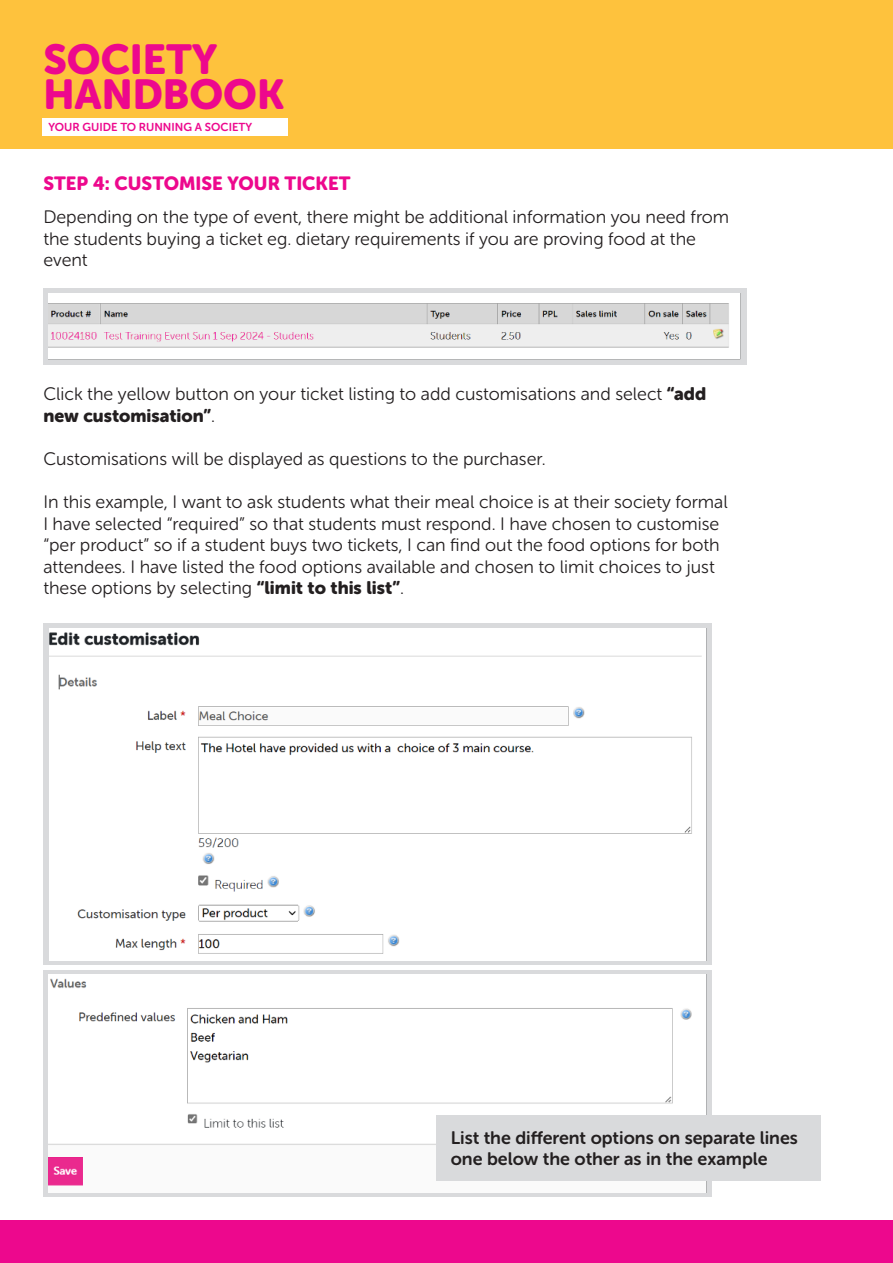
<style>
.page{position:relative;width:893px;height:1263px;background:#fff}
.page>*{position:absolute;margin:0;border:0;box-sizing:border-box;transform-origin:0 0}
.t1{font:41.7px "Museo Sans Rounded 900";color:#ed088d}
.t2{font:19.05px "Museo Sans Rounded 900";color:#ed088d}
.t3{font:18px/21.6px "Museo Sans Rounded 300";color:#231f20}
.t4{font:18px/21.6px "Museo Sans Rounded 700";color:#231f20}
.t5{font:11.55px "Museo Sans Rounded 700";color:#ed088d}
.s1{font-family:"Museo Sans Rounded 900"}
</style>
<div class="page">
<div style="left:0;top:0;width:893px;height:149px;background:#fec23d"></div>
<div style="left:0;top:1220px;width:893px;height:43px;background:#ed088d"></div>
<div style="left:43px;top:288px;width:704px;height:77px;background:#d9dadc"></div>
<div style="left:43px;top:623px;width:669px;height:341px;background:#d9dadc"></div>
<div style="left:49px;top:628px;width:658px;height:332px;background:#fff"></div>
<div style="left:43px;top:971px;width:669px;height:226px;background:linear-gradient(to right,#d9dadc,#d9dadc)"></div>
<img style="left:48px;top:975px;width:659px;height:217px">
<div style="left:436px;top:1115px;width:385px;height:66px;background:#d9dadc"></div>
<div style="left:42px;top:118px;width:245px;height:18px;background:#fff"></div>
<img style="left:48px;top:293px;width:693px;height:66px">
<p class="t1" style="left:43px;top:36px;width:175px">SOCIETY</p>
<p class="t1" style="left:43px;top:70px;width:243px">HANDBOOK</p>
<p class="t5" style="left:48px;top:120px;width:205px">YOUR GUIDE TO RUNNING A SOCIETY</p>
<p class="t2" style="left:43px;top:172px;width:309px">STEP 4: CUSTOMISE YOUR TICKET</p>
<p class="t3" style="left:43px;top:206px;width:687px">Depending on the type of event, there might be additional information you need from the students buying a ticket eg. dietary requirements if you are proving food at the event</p>
<p class="t3" style="left:43px;top:383px;width:664px">Click the yellow button on your ticket listing to add customisations and select <span class="s1">“add new customisation”</span>.</p>
<p class="t3" style="left:43px;top:448px;width:504px">Customisations will be displayed as questions to the purchaser.</p>
<p class="t3" style="left:43px;top:491px;width:686px">In this example, I want to ask students what their meal choice is at their society formal</p>
<p class="t3" style="left:43px;top:513px;width:678px">I have selected “required” so that students must respond. I have chosen to customise “per product” so if a student buys two tickets, I can find out the food options for both attendees. I have listed the food options available and chosen to limit choices to just these options by selecting <span class="s1">“limit to this list”</span>.</p>
<p class="t4" style="left:451px;top:1126px;width:349px">List the different options on separate lines one below the other as in the example</p>
</div>
